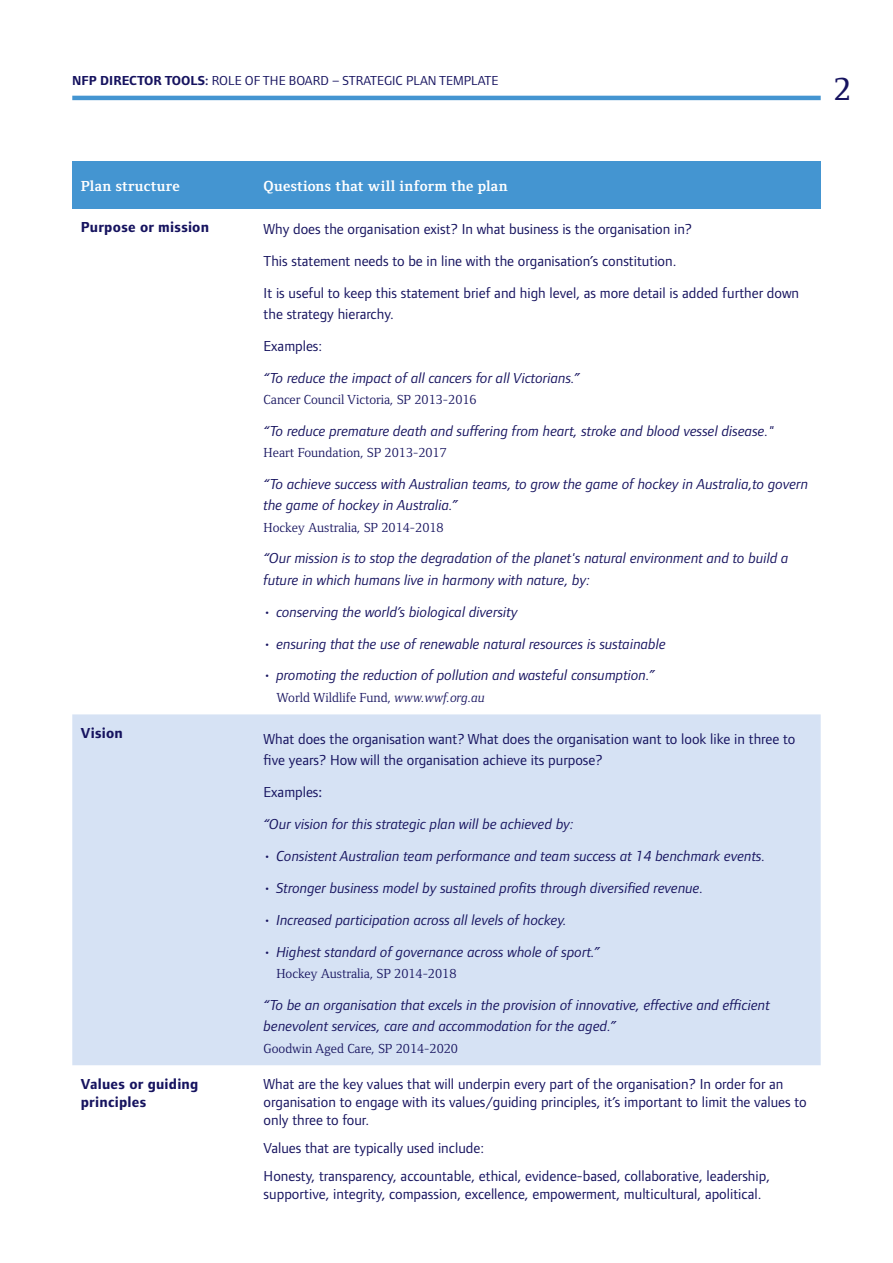
<style>
.page{position:relative;width:893px;height:1263px;background:#fff}
.page>*{position:absolute;margin:0;border:0;box-sizing:border-box;transform-origin:0 0}
.t1{font:500 33px "Foundry Form Serif";color:#16135f}
.t2{font:italic 15px/21.3px "Foundry Form Sans";color:#16135f}
.t3{font:15px/32px "Foundry Form Sans";color:#16135f}
.t4{font:700 15px/18px "Foundry Form Sans";letter-spacing:.015em;color:#16135f}
.t5{font:700 15px "Foundry Form Serif";letter-spacing:.03em;color:#fff}
.t6{font:13.5px "Foundry Form Serif";color:#16135f}
.t7{font:13.5px "Foundry Form Sans";color:#16135f}
.s1{font-weight:700}
.s2{font-weight:600}
.s3{font-style:italic}
.s4{font-style:normal}
.s5{font-weight:500;font-style:normal}
</style>
<div class="page">
<hr style="left:72px;top:96px;width:749px;height:4px;background:#4495d1">
<div style="left:72px;top:162px;width:183px;height:47px;background:#4495d1"></div>
<div style="left:255px;top:162px;width:566px;height:47px;background:#4495d1"></div>
<div style="left:72px;top:714px;width:749px;height:351px;background:#d6e2f4"></div>
<p class="t7" style="left:72px;top:73px;width:428px"><span class="s1">NFP DIRECTOR TOOLS</span><span class="s2">:</span> ROLE OF THE BOARD – STRATEGIC PLAN TEMPLATE</p>
<h1 class="t1" style="left:833px;top:71px;width:19px">2</h1>
<p class="t5" style="left:81px;top:178px;width:101px">Plan structure</p>
<p class="t5" style="left:264px;top:178px;width:246px">Questions that will inform the plan</p>
<p class="t4" style="left:81px;top:218px;width:130px">Purpose or mission</p>
<p class="t3" style="left:264px;top:213px;width:537px">Why does the organisation exist? In what business is the organisation in?<br>This statement needs to be in line with the organisation’s constitution.<br>It is useful to keep this statement brief and high level, as more detail is added further down</p>
<p class="t3" style="left:264px;top:298px;width:132px">the strategy hierarchy.<br>Examples:</p>
<p class="t2" style="left:264px;top:367px;width:318px">“To reduce the impact of all cancers for all Victorians.”</p>
<p class="t6" style="left:264px;top:392px;width:215px">Cancer Council Victoria, SP 2013-2016</p>
<p class="t2" style="left:264px;top:420px;width:512px">“To reduce premature death and suffering from heart, stroke and blood vessel disease."</p>
<p class="t6" style="left:264px;top:445px;width:185px">Heart Foundation, SP 2013-2017</p>
<p class="t2" style="left:264px;top:474px;width:546px">“To achieve success with Australian teams, to grow the game of hockey in Australia,to govern the game of hockey in Australia.”</p>
<p class="t6" style="left:264px;top:520px;width:182px">Hockey Australia, SP 2014-2018</p>
<p class="t2" style="left:264px;top:548px;width:527px">“Our mission is to stop the degradation of the planet's natural environment and to build a future in which humans live in harmony with nature, by:</p>
<p class="t2" style="left:264px;top:601px;width:256px">• conserving the world’s biological diversity</p>
<p class="t2" style="left:264px;top:633px;width:404px">• ensuring that the use of renewable natural resources is sustainable</p>
<p class="t2" style="left:264px;top:665px;width:393px">• promoting the reduction of pollution and wasteful consumption.”</p>
<p class="t6" style="left:276px;top:690px;width:210px">World Wildlife Fund, <span class="s3">www.wwf.org.au</span></p>
<p class="t4" style="left:81px;top:725px;width:44px">Vision</p>
<p class="t3" style="left:264px;top:728px;width:533px;line-height:21.3px">What does the organisation want? What does the organisation want to look like in three to five years? How will the organisation achieve its purpose?</p>
<p class="t2" style="left:264px;top:777px;width:312px;line-height:32px"><span class="s4">Examples</span><span class="s5">:<br></span>“Our vision for this strategic plan will be achieved by:</p>
<p class="t2" style="left:264px;top:846px;width:503px">• Consistent Australian team performance and team success at 14 benchmark events.</p>
<p class="t2" style="left:264px;top:878px;width:441px">• Stronger business model by sustained profits through diversified revenue.</p>
<p class="t2" style="left:264px;top:909px;width:305px">• Increased participation across all levels of hockey.</p>
<p class="t2" style="left:264px;top:941px;width:338px">• Highest standard of governance across whole of sport.”</p>
<p class="t6" style="left:276px;top:966px;width:182px">Hockey Australia, SP 2014-2018</p>
<p class="t2" style="left:264px;top:994px;width:508px">“To be an organisation that excels in the provision of innovative, effective and efficient benevolent services, care and accommodation for the aged.”</p>
<p class="t6" style="left:264px;top:1040px;width:196px">Goodwin Aged Care, SP 2014-2020</p>
<p class="t4" style="left:81px;top:1075px;width:119px">Values or guiding principles</p>
<p class="t3" style="left:264px;top:1075px;width:544px;line-height:18px">What are the key values that will underpin every part of the organisation? In order for an organisation to engage with its values/guiding principles, it’s important to limit the values to only three to four.</p>
<p class="t3" style="left:264px;top:1134px;width:508px;line-height:27.9px">Values that are typically used include:<br>Honesty, transparency, accountable, ethical, evidence-based, collaborative, leadership,</p>
<p class="t3" style="left:264px;top:1178px;width:499px">supportive, integrity, compassion, excellence, empowerment, multicultural, apolitical.</p>
</div>
